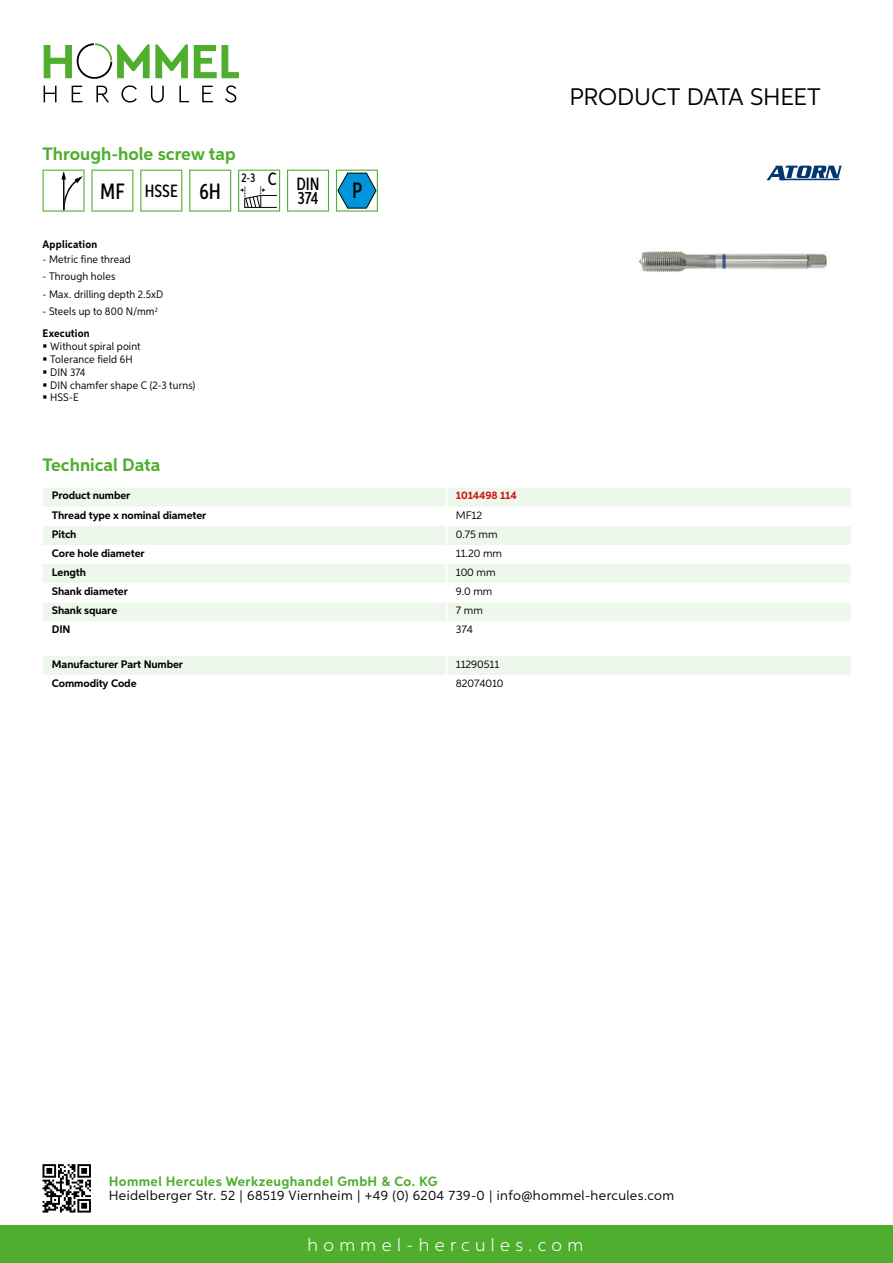
<style>
.page{position:relative;width:893px;height:1263px;background:#fff}
.page>*{position:absolute;margin:0;border:0;box-sizing:border-box;transform-origin:0 0}
.t1{font:24px "Aspira";letter-spacing:-.01em;color:#000}
.t2{font:500 22.2px "Aspira XX Nar";color:#000}
.t3{font:700 18px "Aspira";color:#50ae2f}
.t4{font:300 18px "Aspira";letter-spacing:.3em;color:#fff}
.t5{font:500 17.85px/14.9px "Aspira XX Nar";color:#000;text-align:right}
.t6{font:13.5px "Aspira";letter-spacing:.03em;color:#000}
.t7{font:700 13.5px "Aspira";letter-spacing:.03em;color:#50ae2f}
.t8{font:10.95px/12.8px "Aspira Nar";letter-spacing:.015em;color:#000}
.t9{font:700 10.95px "Aspira";letter-spacing:-.01em;color:#000}
.t10{font:10.95px "Aspira";letter-spacing:-.01em;color:#000}
.t11{font:700 10.95px "Aspira Nar";letter-spacing:.02em;color:#000}
.t12{font:700 10.95px "Aspira";letter-spacing:-.01em;color:#cd1013}
.s1{font-size:17.85px}
.s2{font-weight:700}
</style>
<div class="page">
<div style="left:0;top:1226px;width:893px;height:37px;background:#50ae2f"></div>
<svg style="left:43px;top:1164px;width:48px;height:48px"></svg>
<svg style="left:194px;top:45px;width:45px;height:33px"></svg>
<svg style="left:44px;top:43px;width:144px;height:36px"></svg>
<svg style="left:44px;top:86px;width:13px;height:16px"></svg>
<svg style="left:72px;top:86px;width:10px;height:16px"></svg>
<svg style="left:96px;top:86px;width:13px;height:16px"></svg>
<svg style="left:121px;top:85px;width:16px;height:18px"></svg>
<svg style="left:151px;top:86px;width:13px;height:17px"></svg>
<svg style="left:179px;top:86px;width:10px;height:16px"></svg>
<svg style="left:202px;top:86px;width:11px;height:16px"></svg>
<svg style="left:225px;top:85px;width:11px;height:18px"></svg>
<div style="left:43px;top:488px;width:807px;height:18px;background:#eef7eb"></div>
<svg style="left:43px;top:526px;width:807px;height:95px;fill:#eef7eb"></svg>
<hr style="left:445px;top:487px;width:3px;height:20px;background:#fff">
<hr style="left:445px;top:526px;width:3px;height:19px;background:#fff">
<hr style="left:445px;top:545px;width:3px;height:19px;background:#fff">
<hr style="left:445px;top:564px;width:3px;height:19px;background:#fff">
<hr style="left:445px;top:583px;width:3px;height:19px;background:#fff">
<hr style="left:445px;top:602px;width:3px;height:19px;background:#fff">
<div style="left:43px;top:656px;width:807px;height:19px;background:#eef7eb"></div>
<svg style="left:43px;top:170px;width:42px;height:42px"></svg>
<svg style="left:91px;top:170px;width:42px;height:42px"></svg>
<svg style="left:140px;top:170px;width:42px;height:42px"></svg>
<svg style="left:189px;top:170px;width:42px;height:42px"></svg>
<svg style="left:238px;top:170px;width:42px;height:42px"></svg>
<svg style="left:287px;top:170px;width:42px;height:42px"></svg>
<svg style="left:336px;top:170px;width:42px;height:42px"></svg>
<img style="left:638px;top:251px;width:189px;height:21px">
<svg style="left:766px;top:166px;width:76px;height:14px"></svg>
<h3 class="t3" style="left:43px;top:142px;width:195px">Through-hole screw tap</h3>
<h2 class="t2" style="left:100px;top:178px;width:122px">MF <span class="s1">HSSE</span> 6H</h2>
<h3 class="t5" style="left:241px;top:176px;width:80px"><sup>2-3</sup> C DIN<br>374</h3>
<h2 class="t2" style="left:352px;top:177px;width:12px">P</h2>
<p class="t11" style="left:43px;top:237px;width:56px">Application</p>
<p class="t8" style="left:43px;top:252px;width:90px">- Metric fine thread</p>
<p class="t8" style="left:43px;top:270px;width:74px">- Through holes</p>
<p class="t8" style="left:43px;top:287px;width:122px">- Max. drilling depth 2.5xD</p>
<p class="t8" style="left:43px;top:300px;width:117px;line-height:22.2px">- Steels up to 800 N/mm<sup>2<br></sup><span class="s2">Execution</span></p>
<p class="t8" style="left:50px;top:340px;width:147px">Without spiral point<br>Tolerance field 6H<br>DIN 374<br>DIN chamfer shape C (2-3 turns)<br>HSS-E</p>
<h3 class="t3" style="left:43px;top:453px;width:120px">Technical Data</h3>
<p class="t9" style="left:52px;top:489px;width:80px">Product number</p>
<p class="t12" style="left:456px;top:489px;width:63px">1014498 114</p>
<p class="t9" style="left:52px;top:508px;width:156px">Thread type x nominal diameter</p>
<p class="t10" style="left:456px;top:508px;width:28px">MF12</p>
<p class="t9" style="left:52px;top:527px;width:26px">Pitch</p>
<p class="t10" style="left:456px;top:527px;width:43px">0.75 mm</p>
<p class="t9" style="left:52px;top:546px;width:94px">Core hole diameter</p>
<p class="t10" style="left:456px;top:546px;width:48px">11.20 mm</p>
<p class="t9" style="left:52px;top:565px;width:36px">Length</p>
<p class="t10" style="left:456px;top:566px;width:41px">100 mm</p>
<p class="t9" style="left:52px;top:585px;width:78px">Shank diameter</p>
<p class="t10" style="left:456px;top:585px;width:38px">9.0 mm</p>
<p class="t9" style="left:52px;top:604px;width:67px">Shank square</p>
<p class="t10" style="left:456px;top:604px;width:29px">7 mm</p>
<p class="t9" style="left:52px;top:623px;width:20px">DIN</p>
<p class="t10" style="left:456px;top:623px;width:19px">374</p>
<p class="t9" style="left:52px;top:657px;width:133px">Manufacturer Part Number</p>
<p class="t10" style="left:456px;top:657px;width:45px">11290511</p>
<p class="t9" style="left:52px;top:677px;width:86px">Commodity Code</p>
<p class="t10" style="left:456px;top:677px;width:49px">82074010</p>
<h1 class="t1" style="left:569px;top:82px;width:253px">Product data sh eet</h1>
<p class="t7" style="left:109px;top:1172px;width:330px">Hommel Hercules Werkzeughandel GmbH &amp; Co. KG</p>
<p class="t6" style="left:109px;top:1187px;width:567px">Heidelberger Str. 52 | 68519 Viernheim | +49 (0) 6204 739-0 | info@hommel-hercules.com</p>
<h3 class="t4" style="left:307px;top:1234px;width:277px">hommel-hercules.com</h3>
</div>
